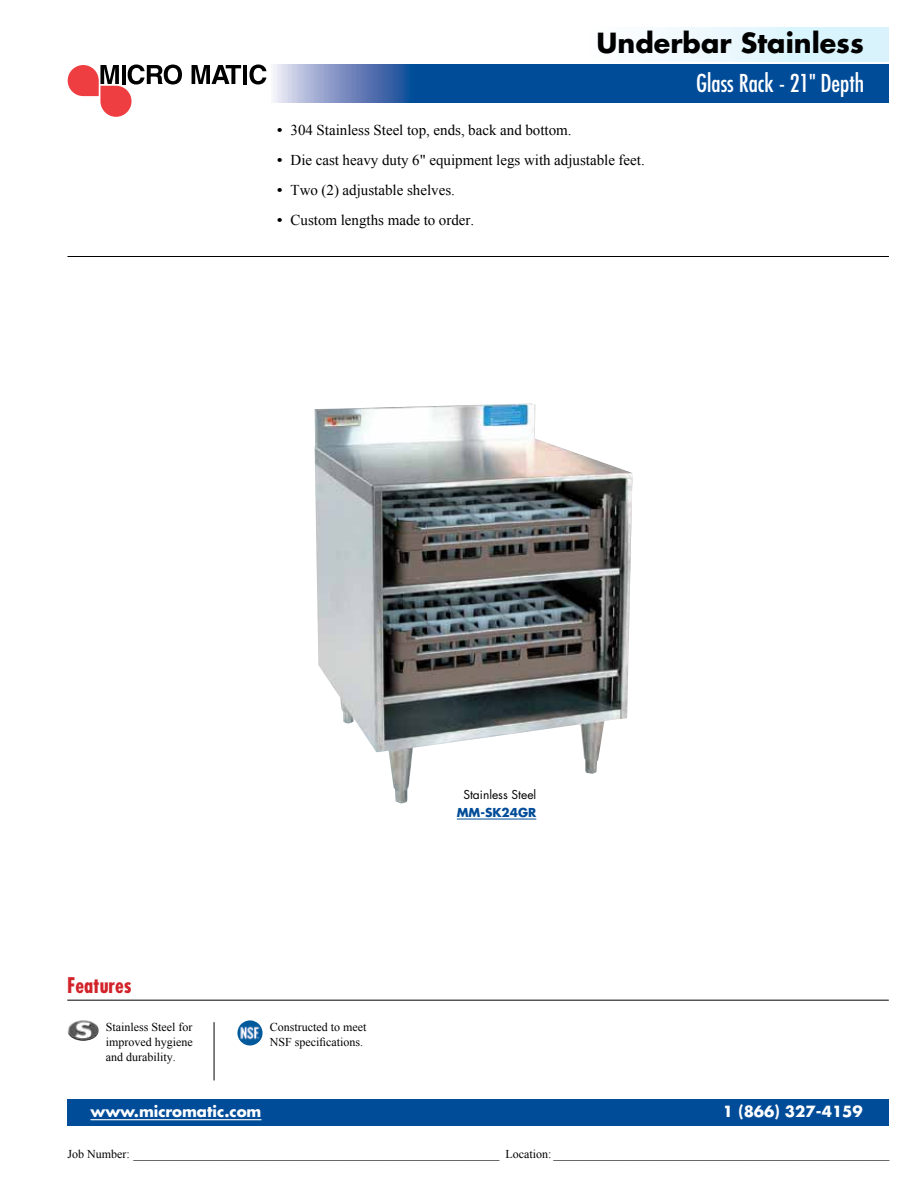
<style>
.page{position:relative;width:918px;height:1188px;background:#fff}
.page>*{position:absolute;margin:0;border:0;box-sizing:border-box;transform-origin:0 0}
.t1{font:700 27px "Futura";color:#000}
.t2{font:condensed 24px "Futura";color:#fff}
.t3{font:700 condensed 21px "Futura";color:#d2232a}
.t4{font:15px "Times New Roman";color:#000}
.t5{font:700 15px "Futura";color:#fff}
.t6{font:12px/15px "Times New Roman";color:#000}
.t7{font:12px "Futura";color:#000}
.t8{font:700 12px "Futura";color:#004c98}
.s1{font-weight:700}
</style>
<div class="page">
<svg style="left:266px;top:65px;width:623px;height:37px;background:#1f5ea2"></svg>
<div style="left:516px;top:27px;width:373px;height:34px;background:linear-gradient(to right,#fff,#d3f2fc)"></div>
<svg style="left:68px;top:65px;width:114px;height:52px"></svg>
<svg style="left:192px;top:65px;width:49px;height:19px"></svg>
<hr style="left:243px;top:65px;width:4px;height:19px;background:#000">
<svg style="left:249px;top:65px;width:17px;height:20px"></svg>
<hr style="left:67px;top:1000px;width:822px;height:1px;background:#000">
<div style="left:68px;top:1099px;width:821px;height:27px;background:#004c98"></div>
<hr style="left:90px;top:1119px;width:171px;height:1px;background:#fff">
<img style="left:237px;top:1020px;width:26px;height:26px">
<hr style="left:214px;top:1022px;width:1px;height:58px;background:#000">
<img style="left:67px;top:1020px;width:32px;height:21px">
<hr style="left:68px;top:256px;width:821px;height:1px;background:#000">
<img style="left:314px;top:403px;width:319px;height:401px">
<hr style="left:457px;top:819px;width:79px;height:1px;background:#004c98">
<h1 class="t1" style="left:597px;top:24px;width:269px">Underbar Stainless</h1>
<h2 class="t2" style="left:696px;top:68px;width:169px">Glass Rack - 21" Depth</h2>
<p class="t4" style="left:277px;top:120px;width:296px"><span class="s1">•</span> 304 Stainless Steel top, ends, back and bottom.</p>
<p class="t4" style="left:277px;top:150px;width:369px"><span class="s1">•</span> Die cast heavy duty 6" equipment legs with adjustable feet.</p>
<p class="t4" style="left:277px;top:180px;width:179px"><span class="s1">•</span> Two (2) adjustable shelves.</p>
<p class="t4" style="left:277px;top:210px;width:199px"><span class="s1">•</span> Custom lengths made to order.</p>
<h3 class="t3" style="left:67px;top:971px;width:66px">Features</h3>
<p class="t6" style="left:106px;top:1020px;width:88px;text-align:justify">Stainless Steel for improved hygiene and durability.</p>
<p class="t6" style="left:270px;top:1020px;width:98px">Constructed to meet<br>NSF specifications.</p>
<p class="t7" style="left:463px;top:787px;width:74px">Stainless Steel</p>
<p class="t8" style="left:457px;top:804px;width:81px">MM-SK24GR</p>
<p class="t5" style="left:90px;top:1101px;width:173px">www.micromatic.com</p>
<p class="t5" style="left:723px;top:1101px;width:141px">1 (866) 327-4159</p>
<p class="t6" style="left:68px;top:1147px;width:823px">Job Number: _____________________________________________________________ Location: ________________________________________________________</p>
</div>
